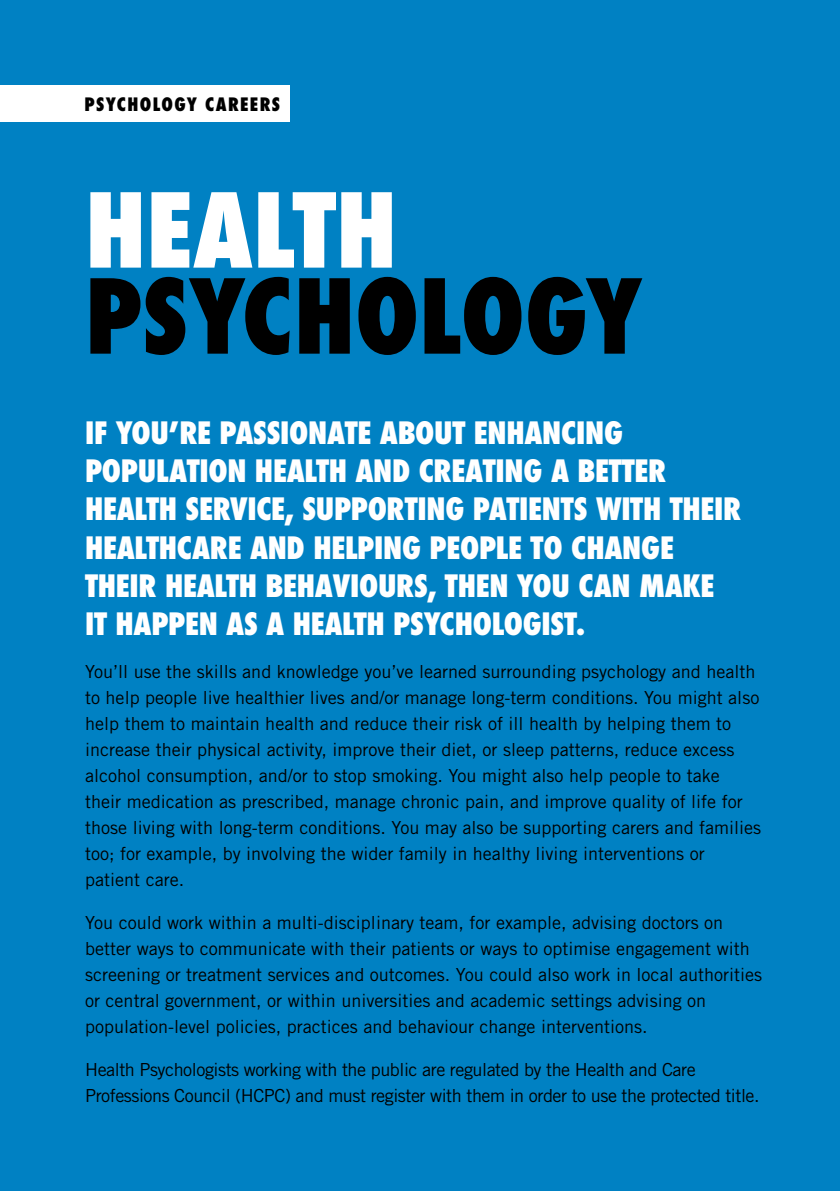
<style>
.page{position:relative;width:840px;height:1191px;background:#fff}
.page>*{position:absolute;margin:0;border:0;box-sizing:border-box;transform-origin:0 0}
.t1{font:800 condensed 100px "Futura";color:#000}
.t2{font:800 condensed 100px "Futura";color:#fff}
.t3{font:800 condensed 30px/38px "Futura";letter-spacing:-.01em;color:#fff}
.t4{font:18px/26px "Trade Gothic";color:#000}
.t5{font:18px/26px "Trade Gothic";letter-spacing:-.025em;color:#000}
.t6{font:800 condensed 18px "Futura";letter-spacing:.075em;color:#000}
</style>
<div class="page">
<div style="left:0;top:0;width:839px;height:1191px;background:#0081c3"></div>
<div style="left:0;top:85px;width:289px;height:37px;background:#fff"></div>
<p class="t6" style="left:85px;top:92px;width:197px">PSYCHOLOGY CAREERS</p>
<h1 class="t2" style="left:85px;top:162px;width:313px">HEALTH</h1>
<h1 class="t1" style="left:85px;top:248px;width:558px">PSYCHOLOGY</h1>
<p class="t3" style="left:85px;top:414px;width:657px">IF YOU’RE PASSIONATE ABOUT ENHANCING POPULATION HEALTH AND CREATING A BETTER HEALTH SERVICE, SUPPORTING PATIENTS WITH THEIR HEALTHCARE AND HELPING PEOPLE TO CHANGE THEIR HEALTH BEHAVIOURS, THEN YOU CAN MAKE IT HAPPEN AS A HEALTH PSYCHOLOGIST.</p>
<p class="t4" style="left:85px;top:658px;width:677px">You’ll use the skills and knowledge you’ve learned surrounding psychology and health to help people live healthier lives and/or manage long-term conditions. You might also help them to maintain health and reduce their risk of ill health by helping them to increase their physical activity, improve their diet, or sleep patterns, reduce excess alcohol consumption, and/or to stop smoking. You might also help people to take<br>their medication as prescribed, manage chronic pain, and improve quality of life for those living with long-term conditions. You may also be supporting carers and families too; for example, by involving the wider family in healthy living interventions or patient care.</p>
<p class="t4" style="left:85px;top:909px;width:678px">You could work within a multi-disciplinary team, for example, advising doctors on better ways to communicate with their patients or ways to optimise engagement with screening or treatment services and outcomes. You could also work in local authorities or central government, or within universities and academic settings advising on population-level policies, practices and behaviour change interventions.</p>
<p class="t5" style="left:85px;top:1056px;width:675px">Health Psychologists working with the public are regulated by the Health and Care<br>Professions Council (HCPC) and must register with them in order to use the protected title.</p>
</div>
